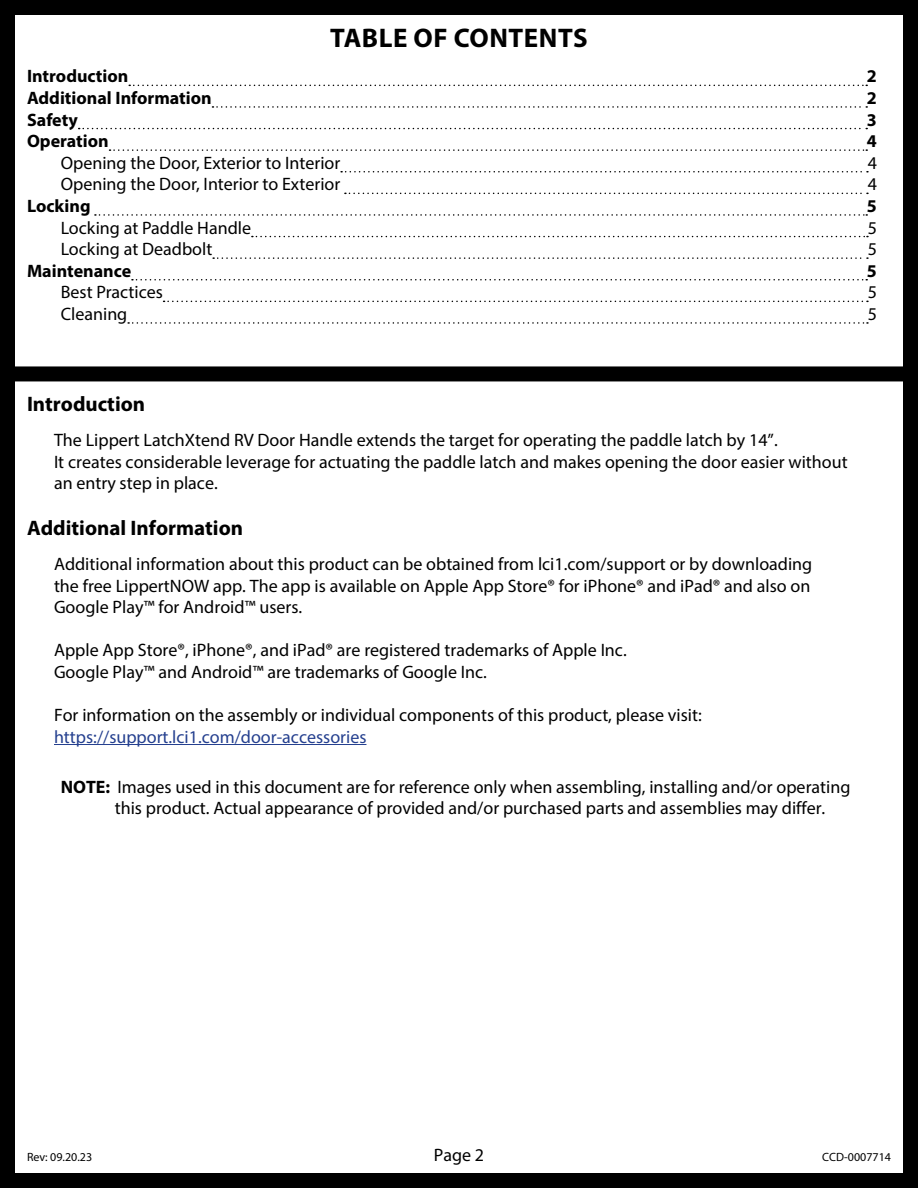
<style>
.page{position:relative;width:918px;height:1188px;background:#fff}
.page>*{position:absolute;margin:0;border:0;box-sizing:border-box;transform-origin:0 0}
.t1{font:700 27px "Myriad Pro";letter-spacing:.02em;color:#000}
.t2{font:700 21px "Myriad Pro";color:#000}
.t3{font:18px/21.6px "Myriad Pro";color:#000}
.t4{font:700 18px "Myriad Pro";color:#000}
.t5{font:18px "Myriad Pro";color:#25408f}
.t6{font:12px "Myriad Pro";color:#000}
.s1{font-weight:700}
</style>
<div class="page">
<div style="left:0;top:0;width:918px;height:1188px;border:15px solid #000"></div>
<svg style="left:129px;top:85px;width:738px;height:1px"></svg>
<svg style="left:212px;top:106px;width:655px;height:2px"></svg>
<svg style="left:79px;top:128px;width:788px;height:1px"></svg>
<svg style="left:110px;top:149px;width:757px;height:2px"></svg>
<svg style="left:341px;top:171px;width:527px;height:1px"></svg>
<svg style="left:345px;top:193px;width:523px;height:1px"></svg>
<svg style="left:95px;top:214px;width:772px;height:2px"></svg>
<svg style="left:252px;top:236px;width:616px;height:1px"></svg>
<svg style="left:213px;top:257px;width:655px;height:2px"></svg>
<svg style="left:132px;top:279px;width:735px;height:1px"></svg>
<svg style="left:164px;top:301px;width:704px;height:1px"></svg>
<svg style="left:128px;top:322px;width:740px;height:2px"></svg>
<div style="left:6px;top:366px;width:906px;height:15px;background:#000"></div>
<hr style="left:54px;top:744px;width:312px;height:1px;background:#25408f">
<h1 class="t1" style="left:330px;top:21px;width:259px">TABLE OF CONTENTS</h1>
<p class="t4" style="left:27px;top:65px;width:103px">Introduction</p>
<p class="t4" style="left:867px;top:65px;width:11px">2</p>
<p class="t4" style="left:27px;top:86px;width:186px">Additional Information</p>
<p class="t4" style="left:867px;top:86px;width:11px">2</p>
<p class="t4" style="left:27px;top:108px;width:52px">Safety</p>
<p class="t4" style="left:867px;top:108px;width:11px">3</p>
<p class="t4" style="left:27px;top:129px;width:83px">Operation</p>
<p class="t4" style="left:867px;top:129px;width:11px">4</p>
<p class="t3" style="left:61px;top:152px;width:281px">Opening the Door, Exterior to Interior</p>
<p class="t3" style="left:868px;top:152px;width:11px">4</p>
<p class="t3" style="left:61px;top:173px;width:281px">Opening the Door, Interior to Exterior</p>
<p class="t3" style="left:868px;top:173px;width:11px">4</p>
<p class="t4" style="left:27px;top:194px;width:65px">Locking</p>
<p class="t4" style="left:867px;top:194px;width:11px">5</p>
<p class="t3" style="left:61px;top:216px;width:192px">Locking at Paddle Handle</p>
<p class="t3" style="left:868px;top:216px;width:11px">5</p>
<p class="t3" style="left:61px;top:238px;width:153px">Locking at Deadbolt</p>
<p class="t3" style="left:868px;top:238px;width:11px">5</p>
<p class="t4" style="left:27px;top:259px;width:106px">Maintenance</p>
<p class="t4" style="left:867px;top:259px;width:11px">5</p>
<p class="t3" style="left:61px;top:281px;width:104px">Best Practices</p>
<p class="t3" style="left:868px;top:281px;width:11px">5</p>
<p class="t3" style="left:61px;top:303px;width:68px">Cleaning</p>
<p class="t3" style="left:868px;top:303px;width:11px">5</p>
<p class="t2" style="left:27px;top:390px;width:120px">Introduction</p>
<p class="t3" style="left:54px;top:429px;width:795px">The Lippert LatchXtend RV Door Handle extends the target for operating the paddle latch by 14”.<br>It creates considerable leverage for actuating the paddle latch and makes opening the door easier without an entry step in place.</p>
<p class="t2" style="left:27px;top:514px;width:218px">Additional Information</p>
<p class="t3" style="left:54px;top:553px;width:760px;text-align:justify">Additional information about this product can be obtained from lci1.com/support or by downloading the free LippertNOW app. The app is available on Apple App Store® for iPhone® and iPad® and also on Google Play™ for Android™ users.</p>
<p class="t3" style="left:54px;top:639px;width:574px">Apple App Store®, iPhone®, and iPad® are registered trademarks of Apple Inc.<br>Google Play™ and Android™ are trademarks of Google Inc.</p>
<p class="t3" style="left:54px;top:704px;width:649px">For information on the assembly or individual components of this product, please visit:</p>
<p class="t5" style="left:54px;top:726px;width:314px">https://support.lci1.com/door-accessories</p>
<p class="t3" style="left:115px;top:776px;width:737px;text-indent:-54px"><span class="s1">NOTE:</span> Images used in this document are for reference only when assembling, installing and/or operating this product. Actual appearance of provided and/or purchased parts and assemblies may differ.</p>
<p class="t6" style="left:27px;top:1150px;width:67px">Rev: 09.20.23</p>
<p class="t3" style="left:434px;top:1144px;width:52px">Page 2</p>
<p class="t6" style="left:822px;top:1150px;width:70px">CCD-0007714</p>
</div>
